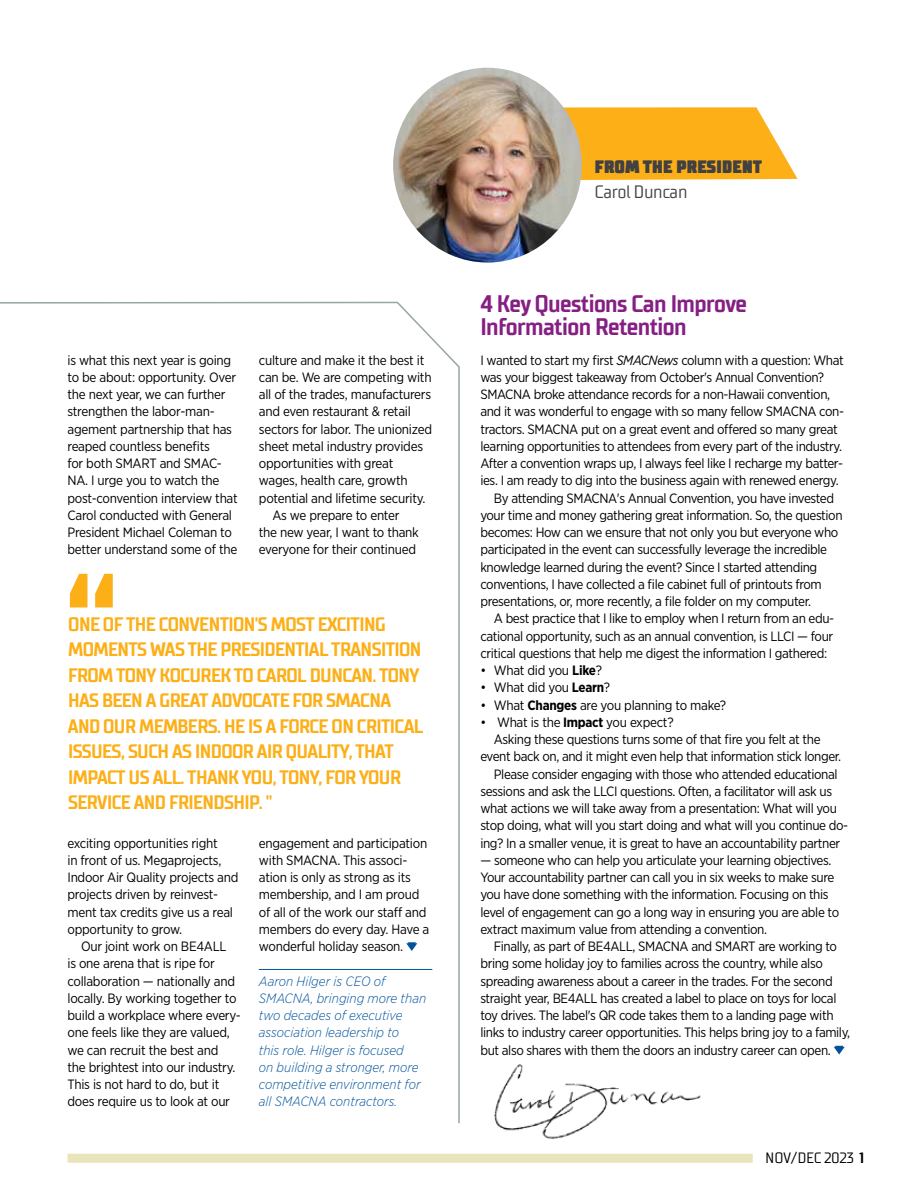
<style>
.page{position:relative;width:918px;height:1188px;background:#fff}
.page>*{position:absolute;margin:0;border:0;box-sizing:border-box;transform-origin:0 0}
.t1{font:700 153.15px "TT Supermolot Condensed";color:#fcaf17}
.t2{font:700 24px/22.5px "TT Supermolot Condensed";letter-spacing:-.025em;color:#851f83}
.t3{font:700 19.5px/25.5px "TT Supermolot Condensed";letter-spacing:-.03em;color:#fcaf17}
.t4{font:900 18px "TT Supermolot Condensed";letter-spacing:-.02em;color:#414042}
.t5{font:18px "TT Supermolot Condensed";letter-spacing:-.02em;color:#414042}
.t6{font:15px "TT Supermolot Condensed";letter-spacing:-.01em;color:#000}
.t7{font:13.5px/17.2px "Gotham Narrow";letter-spacing:-.03em;color:#000}
.t8{font:italic 300 13.5px/17.2px "Gotham Narrow";color:#00539b}
.s1{font-style:italic}
.s2{font-weight:700}
</style>
<div class="page">
<div style="left:68px;top:1154px;width:685px;height:9px;background:#eae4ba"></div>
<svg style="left:0;top:301px;width:460px;height:823px"></svg>
<svg style="left:582px;top:107px;width:216px;height:73px"></svg>
<img style="left:393px;top:68px;width:189px;height:195px">
<hr style="left:259px;top:969px;width:173px;height:1px;background:#00539b">
<svg style="left:406px;top:942px;width:11px;height:9px"></svg>
<svg style="left:834px;top:1046px;width:11px;height:9px"></svg>
<img style="left:494px;top:1064px;width:207px;height:75px">
<p class="t7" style="left:68px;top:351px;width:172px">is what this next year is going to be about: opportunity. Over the next year, we can further strengthen the labor-man&shy;agement partnership that has reaped countless benefits<br>for both SMART and SMAC-<br>NA. I urge you to watch the post-convention interview that<br>Carol conducted with General<br>President Michael Coleman to better understand some of the</p>
<p class="t7" style="left:259px;top:351px;width:167px">culture and make it the best it</p>
<p class="t7" style="left:259px;top:368px;width:174px">can be. We are competing with</p>
<p class="t7" style="left:259px;top:385px;width:174px">all of the trades, manufacturers</p>
<p class="t7" style="left:259px;top:403px;width:153px">and even restaurant &amp; retail</p>
<p class="t7" style="left:259px;top:420px;width:175px">sectors for labor. The unionized</p>
<p class="t7" style="left:259px;top:437px;width:166px">sheet metal industry provides</p>
<p class="t7" style="left:259px;top:454px;width:136px">opportunities with great</p>
<p class="t7" style="left:259px;top:472px;width:150px">wages, health care, growth</p>
<p class="t7" style="left:259px;top:489px;width:168px">potential and lifetime security.</p>
<p class="t7" style="left:272px;top:506px;width:129px">As we prepare to enter</p>
<p class="t7" style="left:259px;top:523px;width:162px">the new year, I want to thank</p>
<p class="t7" style="left:259px;top:541px;width:159px">everyone for their continued</p>
<h1 class="t1" style="left:63px;top:538px;width:58px">“</h1>
<p class="t3" style="left:68px;top:611px;width:357px">ONE OF THE CONVENTION'S MOST EXCITING MOMENTS WAS THE PRESIDENTIAL TRANSITION FROM TONY KOCUREK TO CAROL DUNCAN. TONY HAS BEEN A GREAT ADVOCATE FOR SMACNA AND OUR MEMBERS. HE IS A FORCE ON CRITICAL ISSUES, SUCH AS INDOOR AIR QUALITY, THAT IMPACT US ALL. THANK YOU, TONY, FOR YOUR SERVICE AND FRIENDSHIP. "</p>
<p class="t7" style="left:68px;top:834px;width:172px">exciting opportunities right<br>in front of us. Megaprojects,<br>Indoor Air Quality projects and projects driven by reinvest&shy;ment tax credits give us a real opportunity to grow.</p>
<p class="t7" style="left:68px;top:937px;width:175px;text-indent:14px">Our joint work on BE4ALL<br>is one arena that is ripe for collaboration — nationally and locally. By working together to build a workplace where every&shy;one feels like they are valued, we can recruit the best and<br>the brightest into our industry.<br>This is not hard to do, but it does require us to look at our</p>
<p class="t7" style="left:259px;top:834px;width:172px">engagement and participation with SMACNA. This associ&shy;ation is only as strong as its membership, and I am proud of all of the work our staff and members do every day. Have a wonderful holiday season.</p>
<p class="t8" style="left:259px;top:972px;width:169px">Aaron Hilger is CEO of<br>SMACNA, bringing more than two decades of executive association leadership to<br>this role. Hilger is focused<br>on building a stronger, more competitive environment for all SMACNA contractors.</p>
<h3 class="t4" style="left:595px;top:156px;width:169px">FROM THE PRESIDENT</h3>
<h3 class="t5" style="left:595px;top:181px;width:95px">Carol Duncan</h3>
<h2 class="t2" style="left:480px;top:293px;width:268px">4 Key Questions Can Improve<br>Information Retention</h2>
<p class="t7" style="left:480px;top:351px;width:365px">I wanted to start my first <span class="s1">SMACNews</span> column with a question: What</p>
<p class="t7" style="left:480px;top:368px;width:345px">was your biggest takeaway from October's Annual Convention?</p>
<p class="t7" style="left:480px;top:385px;width:351px">SMACNA broke attendance records for a non-Hawaii convention,</p>
<p class="t7" style="left:480px;top:403px;width:365px">and it was wonderful to engage with so many fellow SMACNA con-</p>
<p class="t7" style="left:480px;top:420px;width:359px">tractors. SMACNA put on a great event and offered so many great</p>
<p class="t7" style="left:480px;top:437px;width:363px">learning opportunities to attendees from every part of the industry.</p>
<p class="t7" style="left:480px;top:454px;width:364px">After a convention wraps up, I always feel like I recharge my batter-</p>
<p class="t7" style="left:480px;top:472px;width:360px">ies. I am ready to dig into the business again with renewed energy.</p>
<p class="t7" style="left:494px;top:489px;width:342px">By attending SMACNA's Annual Convention, you have invested</p>
<p class="t7" style="left:480px;top:506px;width:364px">your time and money gathering great information. So, the question</p>
<p class="t7" style="left:480px;top:523px;width:360px">becomes: How can we ensure that not only you but everyone who</p>
<p class="t7" style="left:480px;top:541px;width:348px">participated in the event can successfully leverage the incredible</p>
<p class="t7" style="left:480px;top:558px;width:338px">knowledge learned during the event? Since I started attending</p>
<p class="t7" style="left:480px;top:575px;width:343px">conventions, I have collected a file cabinet full of printouts from</p>
<p class="t7" style="left:480px;top:592px;width:332px">presentations, or, more recently, a file folder on my computer.</p>
<p class="t7" style="left:494px;top:610px;width:342px">A best practice that I like to employ when I return from an edu-</p>
<p class="t7" style="left:480px;top:627px;width:354px">cational opportunity, such as an annual convention, is LLCI — four</p>
<p class="t7" style="left:480px;top:644px;width:348px">critical questions that help me digest the information I gathered:</p>
<p class="t7" style="left:480px;top:661px;width:123px">• What did you <span class="s2">Like</span>?</p>
<p class="t7" style="left:480px;top:679px;width:131px">• What did you <span class="s2">Learn</span>?</p>
<p class="t7" style="left:480px;top:696px;width:247px">• What <span class="s2">Changes</span> are you planning to make?</p>
<p class="t7" style="left:480px;top:713px;width:195px">• What is the <span class="s2">Impact</span> you expect?</p>
<p class="t7" style="left:494px;top:730px;width:328px">Asking these questions turns some of that fire you felt at the</p>
<p class="t7" style="left:480px;top:748px;width:362px">event back on, and it might even help that information stick longer.</p>
<p class="t7" style="left:494px;top:765px;width:345px">Please consider engaging with those who attended educational</p>
<p class="t7" style="left:480px;top:782px;width:353px">sessions and ask the LLCI questions. Often, a facilitator will ask us</p>
<p class="t7" style="left:480px;top:799px;width:358px">what actions we will take away from a presentation: What will you</p>
<p class="t7" style="left:480px;top:817px;width:369px">stop doing, what will you start doing and what will you continue do-</p>
<p class="t7" style="left:480px;top:834px;width:361px">ing? In a smaller venue, it is great to have an accountability partner</p>
<p class="t7" style="left:480px;top:851px;width:360px">— someone who can help you articulate your learning objectives.<br>Your accountability partner can call you in six weeks to make sure you have done something with the information. Focusing on this level of engagement can go a long way in ensuring you are able to extract maximum value from attending a convention.</p>
<p class="t7" style="left:480px;top:937px;width:371px;text-indent:14px">Finally, as part of BE4ALL, SMACNA and SMART are working to bring some holiday joy to families across the country, while also spreading awareness about a career in the trades. For the second straight year, BE4ALL has created a label to place on toys for local toy drives. The label's QR code takes them to a landing page with links to industry career opportunities. This helps bring joy to a family, but also shares with them the doors an industry career can open.</p>
<p class="t6" style="left:765px;top:1149px;width:100px">NOV/DEC 2023 <span class="s2">1</span></p>
</div>
